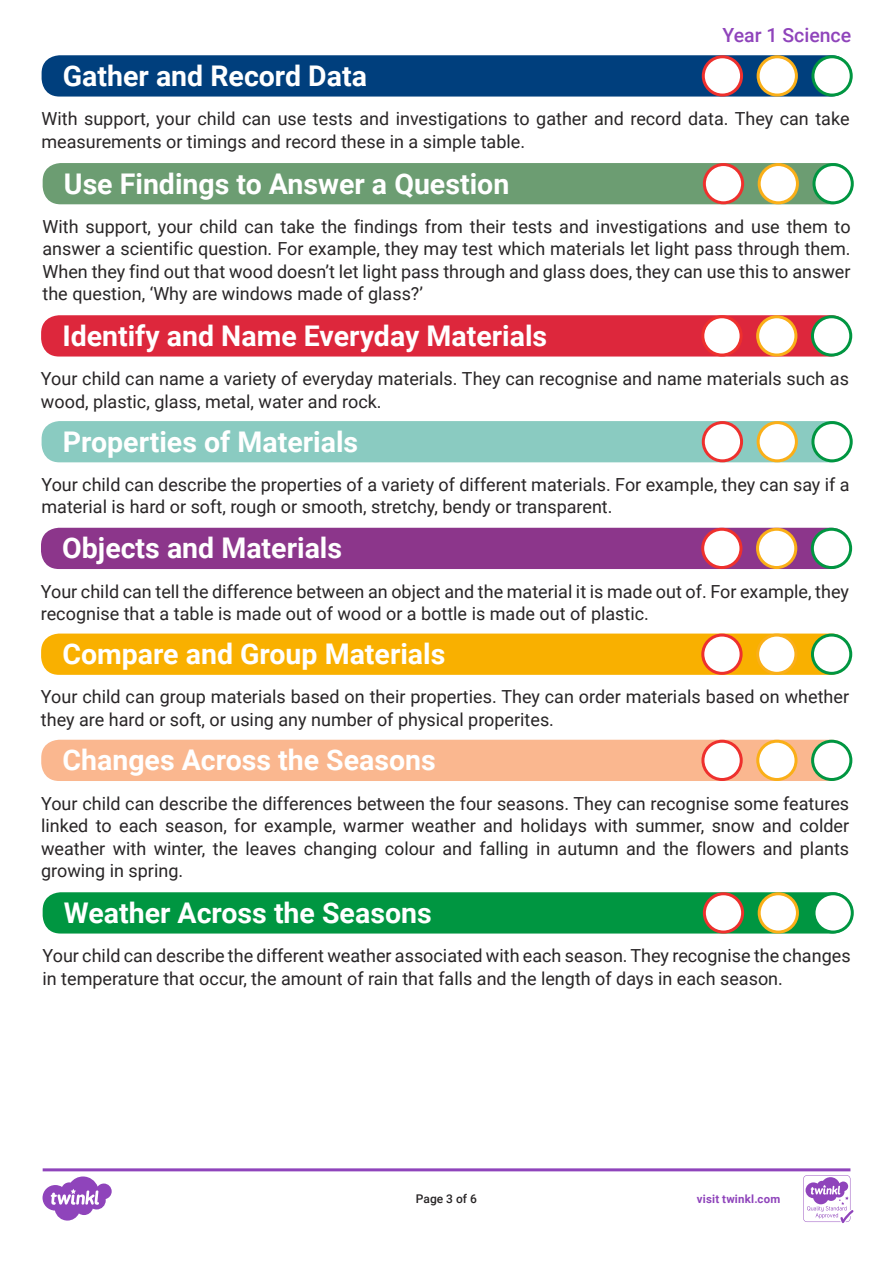
<style>
.page{position:relative;width:893px;height:1263px;background:#fff}
.page>*{position:absolute;margin:0;border:0;box-sizing:border-box;transform-origin:0 0}
.t1{font:700 28.5px "Roboto";color:#fff}
.t2{font:500 19.5px "Roboto";color:#8f44bb}
.Adult_Body_Copy{font:18px/22.5px "Roboto";color:#282526}
.t3{font:500 12px "Roboto";color:#282526}
.t4{font:700 11.4px "Roboto";letter-spacing:.02em;color:#8f44bb}
</style>
<div class="page">
<div style="left:41px;top:740px;width:808px;height:41px;background:#fab78f;border-radius:18px"></div>
<div style="left:42px;top:55px;width:807px;height:42px;background:#003f7d;border-radius:18px"></div>
<div style="left:43px;top:163px;width:808px;height:41px;background:#6c9d72;border-radius:18px"></div>
<div style="left:41px;top:633px;width:808px;height:42px;background:#f9b000;border-radius:18px"></div>
<div style="left:42px;top:421px;width:807px;height:41px;background:#8acbc1;border-radius:18px"></div>
<div style="left:41px;top:315px;width:808px;height:41px;background:#dd273c;border-radius:18px"></div>
<div style="left:43px;top:892px;width:808px;height:41px;background:#009641;border-radius:18px"></div>
<div style="left:41px;top:528px;width:808px;height:41px;background:#8c368b;border-radius:18px"></div>
<svg style="left:43px;top:1168px;width:810px;height:55px"></svg>
<div style="left:703px;top:741px;width:38px;height:38px;background:#fff;border-radius:50%"></div>
<div style="left:701px;top:740px;width:42px;height:41px;border:3px solid #ee302d;border-radius:50%"></div>
<div style="left:703px;top:57px;width:39px;height:38px;background:#fff;border-radius:50%"></div>
<div style="left:702px;top:55px;width:41px;height:42px;border:3px solid #ee302d;border-radius:50%"></div>
<div style="left:758px;top:741px;width:38px;height:38px;background:#fff;border-radius:50%"></div>
<div style="left:756px;top:740px;width:41px;height:41px;border:3px solid #faaf18;border-radius:50%"></div>
<div style="left:758px;top:57px;width:38px;height:38px;background:#fff;border-radius:50%"></div>
<div style="left:757px;top:55px;width:41px;height:42px;border:3px solid #faaf18;border-radius:50%"></div>
<div style="left:813px;top:741px;width:38px;height:38px;background:#fff;border-radius:50%"></div>
<div style="left:811px;top:740px;width:41px;height:41px;border:3px solid #009641;border-radius:50%"></div>
<div style="left:813px;top:57px;width:38px;height:38px;background:#fff;border-radius:50%"></div>
<div style="left:811px;top:55px;width:42px;height:42px;border:3px solid #009641;border-radius:50%"></div>
<div style="left:704px;top:165px;width:39px;height:38px;background:#fff;border-radius:50%"></div>
<div style="left:703px;top:163px;width:41px;height:41px;border:3px solid #ee302d;border-radius:50%"></div>
<div style="left:703px;top:635px;width:38px;height:38px;background:#fff;border-radius:50%"></div>
<div style="left:701px;top:633px;width:42px;height:42px;border:3px solid #ee302d;border-radius:50%"></div>
<div style="left:703px;top:423px;width:39px;height:38px;background:#fff;border-radius:50%"></div>
<div style="left:702px;top:421px;width:41px;height:41px;border:3px solid #ee302d;border-radius:50%"></div>
<div style="left:703px;top:317px;width:38px;height:38px;background:#fff;border-radius:50%"></div>
<div style="left:701px;top:315px;width:42px;height:41px;border:3px solid #ee302d;border-radius:50%"></div>
<div style="left:704px;top:894px;width:39px;height:38px;background:#fff;border-radius:50%"></div>
<div style="left:703px;top:892px;width:41px;height:41px;border:3px solid #ee302d;border-radius:50%"></div>
<div style="left:703px;top:529px;width:38px;height:38px;background:#fff;border-radius:50%"></div>
<div style="left:701px;top:528px;width:41px;height:41px;border:3px solid #ee302d;border-radius:50%"></div>
<div style="left:759px;top:165px;width:38px;height:38px;background:#fff;border-radius:50%"></div>
<div style="left:758px;top:163px;width:41px;height:41px;border:3px solid #faaf18;border-radius:50%"></div>
<div style="left:758px;top:635px;width:38px;height:38px;background:#fff;border-radius:50%"></div>
<div style="left:756px;top:633px;width:41px;height:42px;border:3px solid #faaf18;border-radius:50%"></div>
<div style="left:758px;top:423px;width:38px;height:38px;background:#fff;border-radius:50%"></div>
<div style="left:757px;top:421px;width:41px;height:41px;border:3px solid #faaf18;border-radius:50%"></div>
<div style="left:758px;top:317px;width:38px;height:38px;background:#fff;border-radius:50%"></div>
<div style="left:756px;top:315px;width:41px;height:41px;border:3px solid #faaf18;border-radius:50%"></div>
<div style="left:759px;top:894px;width:38px;height:38px;background:#fff;border-radius:50%"></div>
<div style="left:758px;top:892px;width:41px;height:41px;border:3px solid #faaf18;border-radius:50%"></div>
<div style="left:757px;top:529px;width:39px;height:38px;background:#fff;border-radius:50%"></div>
<div style="left:756px;top:528px;width:41px;height:41px;border:3px solid #faaf18;border-radius:50%"></div>
<div style="left:814px;top:165px;width:38px;height:38px;background:#fff;border-radius:50%"></div>
<div style="left:812px;top:163px;width:42px;height:41px;border:3px solid #009641;border-radius:50%"></div>
<div style="left:812px;top:635px;width:39px;height:38px;background:#fff;border-radius:50%"></div>
<div style="left:811px;top:633px;width:41px;height:42px;border:3px solid #009641;border-radius:50%"></div>
<div style="left:813px;top:423px;width:38px;height:38px;background:#fff;border-radius:50%"></div>
<div style="left:811px;top:421px;width:42px;height:41px;border:3px solid #009641;border-radius:50%"></div>
<div style="left:812px;top:317px;width:39px;height:38px;background:#fff;border-radius:50%"></div>
<div style="left:811px;top:315px;width:41px;height:41px;border:3px solid #009641;border-radius:50%"></div>
<div style="left:814px;top:894px;width:38px;height:38px;background:#fff;border-radius:50%"></div>
<div style="left:812px;top:892px;width:42px;height:41px;border:3px solid #009641;border-radius:50%"></div>
<div style="left:812px;top:529px;width:39px;height:38px;background:#fff;border-radius:50%"></div>
<div style="left:811px;top:528px;width:41px;height:41px;border:3px solid #009641;border-radius:50%"></div>
<p class="t1" style="left:63px;top:56px;width:306px">Gather and Record Data</p>
<p class="t2" style="left:722px;top:22px;width:130px">Year 1 Science</p>
<p class="Adult_Body_Copy" style="left:41px;top:107px;width:810px">With support, your child can use tests and investigations to gather and record data. They can take measurements or timings and record these in a simple table.</p>
<p class="t1" style="left:64px;top:164px;width:447px">Use Findings to Answer a Question</p>
<p class="Adult_Body_Copy" style="left:43px;top:215px;width:809px;text-align:justify">With support, your child can take the findings from their tests and investigations and use them to answer a scientific question. For example, they may test which materials let light pass through them.<br>When they find out that wood doesn’t let light pass through and glass does, they can use this to answer the question, ‘Why are windows made of glass?’</p>
<p class="t1" style="left:62px;top:316px;width:486px">Identify and Name Everyday Materials</p>
<p class="Adult_Body_Copy" style="left:41px;top:367px;width:809px">Your child can name a variety of everyday materials. They can recognise and name materials such as wood, plastic, glass, metal, water and rock.</p>
<p class="t1" style="left:63px;top:422px;width:297px">Properties of Materials</p>
<p class="Adult_Body_Copy" style="left:41px;top:473px;width:810px">Your child can describe the properties of a variety of different materials. For example, they can say if a material is hard or soft, rough or smooth, stretchy, bendy or transparent.</p>
<p class="t1" style="left:62px;top:528px;width:281px">Objects and Materials</p>
<p class="Adult_Body_Copy" style="left:41px;top:579px;width:809px">Your child can tell the difference between an object and the material it is made out of. For example, they recognise that a table is made out of wood or a bottle is made out of plastic.</p>
<p class="t1" style="left:62px;top:634px;width:385px">Compare and Group Materials</p>
<p class="Adult_Body_Copy" style="left:41px;top:685px;width:810px">Your child can group materials based on their properties. They can order materials based on whether they are hard or soft, or using any number of physical properites.</p>
<p class="t1" style="left:63px;top:740px;width:375px">Changes Across the Seasons</p>
<p class="Adult_Body_Copy" style="left:41px;top:791px;width:810px;text-align:justify">Your child can describe the differences between the four seasons. They can recognise some features linked to each season, for example, warmer weather and holidays with summer, snow and colder weather with winter, the leaves changing colour and falling in autumn and the flowers and plants growing in spring.</p>
<p class="t1" style="left:64px;top:893px;width:369px">Weather Across the Seasons</p>
<p class="Adult_Body_Copy" style="left:43px;top:944px;width:810px">Your child can describe the different weather associated with each season. They recognise the changes in temperature that occur, the amount of rain that falls and the length of days in each season.</p>
<p class="t3" style="left:416px;top:1190px;width:63px">Page 3 of 6</p>
<p class="t4" style="left:697px;top:1190px;width:85px">visit twinkl.com</p>
</div>
